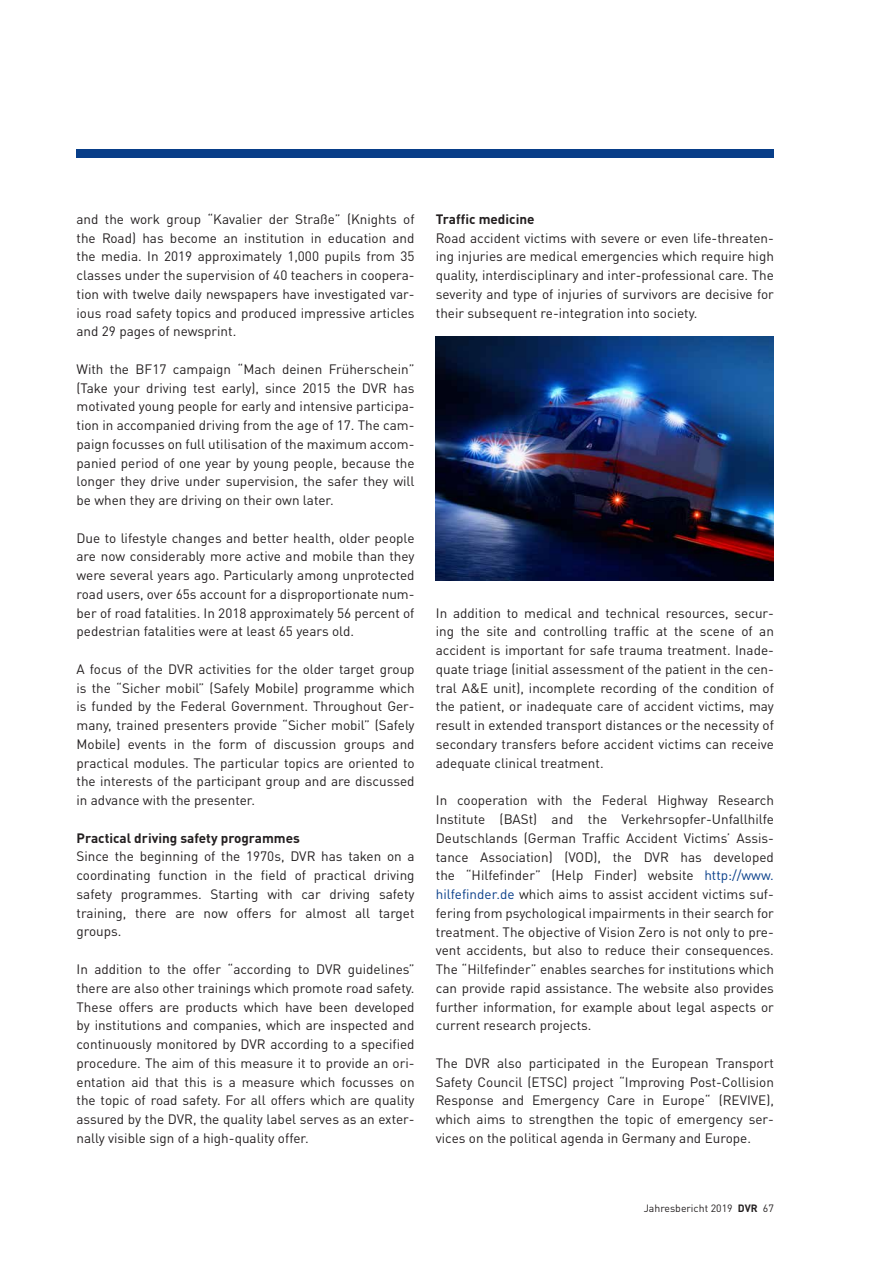
<style>
.page{position:relative;width:893px;height:1263px;background:#fff}
.page>*{position:absolute;margin:0;border:0;box-sizing:border-box;transform-origin:0 0}
.t1{font:13.5px/18.8px "DINOT";color:#231f20;text-align:justify}
.t2{font:700 13.5px "DINOT";color:#231f20}
.t3{font:10.5px "DINOT";color:#231f20}
.s1{color:#083e89}
.s2{font-weight:700}
</style>
<div class="page">
<div style="left:77px;top:149px;width:697px;height:8px;background:#083e89"></div>
<img style="left:436px;top:336px;width:338px;height:244px">
<p class="t1" style="left:77px;top:209px;width:340px">and the work group “Kavalier der Straße” (Knights of the Road) has become an institution in education and the media. In 2019 approximately 1,000 pupils from 35 classes under the supervision of 40 teachers in coopera&shy;tion with twelve daily newspapers have investigated var&shy;ious road safety topics and produced impressive articles and 29 pages of newsprint.</p>
<p class="t1" style="left:77px;top:359px;width:340px">With the BF17 campaign “Mach deinen Früherschein” (Take your driving test early), since 2015 the DVR has motivated young people for early and intensive participa&shy;tion in accompanied driving from the age of 17. The cam&shy;paign focusses on full utilisation of the maximum accom&shy;panied period of one year by young people, because the longer they drive under supervision, the safer they will be when they are driving on their own later.</p>
<p class="t1" style="left:77px;top:528px;width:340px">Due to lifestyle changes and better health, older people are now considerably more active and mobile than they were several years ago. Particularly among unprotected road users, over 65s account for a disproportionate num&shy;ber of road fatalities. In 2018 approximately 56 percent of pedestrian fatalities were at least 65 years old.</p>
<p class="t1" style="left:77px;top:659px;width:340px">A focus of the DVR activities for the older target group is the “Sicher mobil” (Safely Mobile) programme which is funded by the Federal Government. Throughout Ger&shy;many, trained presenters provide “Sicher mobil” (Safely Mobile) events in the form of discussion groups and practical modules. The particular topics are oriented to the interests of the participant group and are discussed in advance with the presenter.</p>
<p class="t2" style="left:77px;top:829px;width:225px">Practical driving safety programmes</p>
<p class="t1" style="left:77px;top:847px;width:340px">Since the beginning of the 1970s, DVR has taken on a coordinating function in the field of practical driving safety programmes. Starting with car driving safety training, there are now offers for almost all target groups.</p>
<p class="t1" style="left:77px;top:959px;width:340px">In addition to the offer “according to DVR guidelines” there are also other trainings which promote road safety.<br>These offers are products which have been developed by institutions and companies, which are inspected and continuously monitored by DVR according to a specified procedure. The aim of this measure it to provide an ori&shy;entation aid that this is a measure which focusses on the topic of road safety. For all offers which are quality assured by the DVR, the quality label serves as an exter&shy;nally visible sign of a high-quality offer.</p>
<p class="t2" style="left:436px;top:210px;width:100px">Traffic medicine</p>
<p class="t1" style="left:436px;top:228px;width:340px">Road accident victims with severe or even life-threaten&shy;ing injuries are medical emergencies which require high quality, interdisciplinary and inter-professional care. The severity and type of injuries of survivors are decisive for their subsequent re-integration into society.</p>
<p class="t1" style="left:436px;top:603px;width:340px">In addition to medical and technical resources, secur&shy;ing the site and controlling traffic at the scene of an accident is important for safe trauma treatment. Inade&shy;quate triage (initial assessment of the patient in the cen&shy;tral A&amp;E unit), incomplete recording of the condition of the patient, or inadequate care of accident victims, may result in extended transport distances or the necessity of secondary transfers before accident victims can receive adequate clinical treatment.</p>
<p class="t1" style="left:436px;top:791px;width:340px">In cooperation with the Federal Highway Research Institute (BASt) and the Verkehrsopfer-Unfallhilfe Deutschlands (German Traffic Accident Victims’ Assis&shy;tance Association) (VOD), the DVR has developed the “Hilfefinder” (Help Finder) website <span class="s1">http://www. hilfefinder.de</span> which aims to assist accident victims suf&shy;fering from psychological impairments in their search for treatment. The objective of Vision Zero is not only to pre&shy;vent accidents, but also to reduce their consequences.<br>The “Hilfefinder” enables searches for institutions which can provide rapid assistance. The website also provides further information, for example about legal aspects or current research projects.</p>
<p class="t1" style="left:436px;top:1053px;width:340px">The DVR also participated in the European Transport Safety Council (ETSC) project “Improving Post-Collision Response and Emergency Care in Europe“ (REVIVE), which aims to strengthen the topic of emergency ser&shy;vices on the political agenda in Germany and Europe.</p>
<p class="t3" style="left:644px;top:1201px;width:132px">Jahresbericht 2019 <span class="s2">DVR</span> 67</p>
</div>
